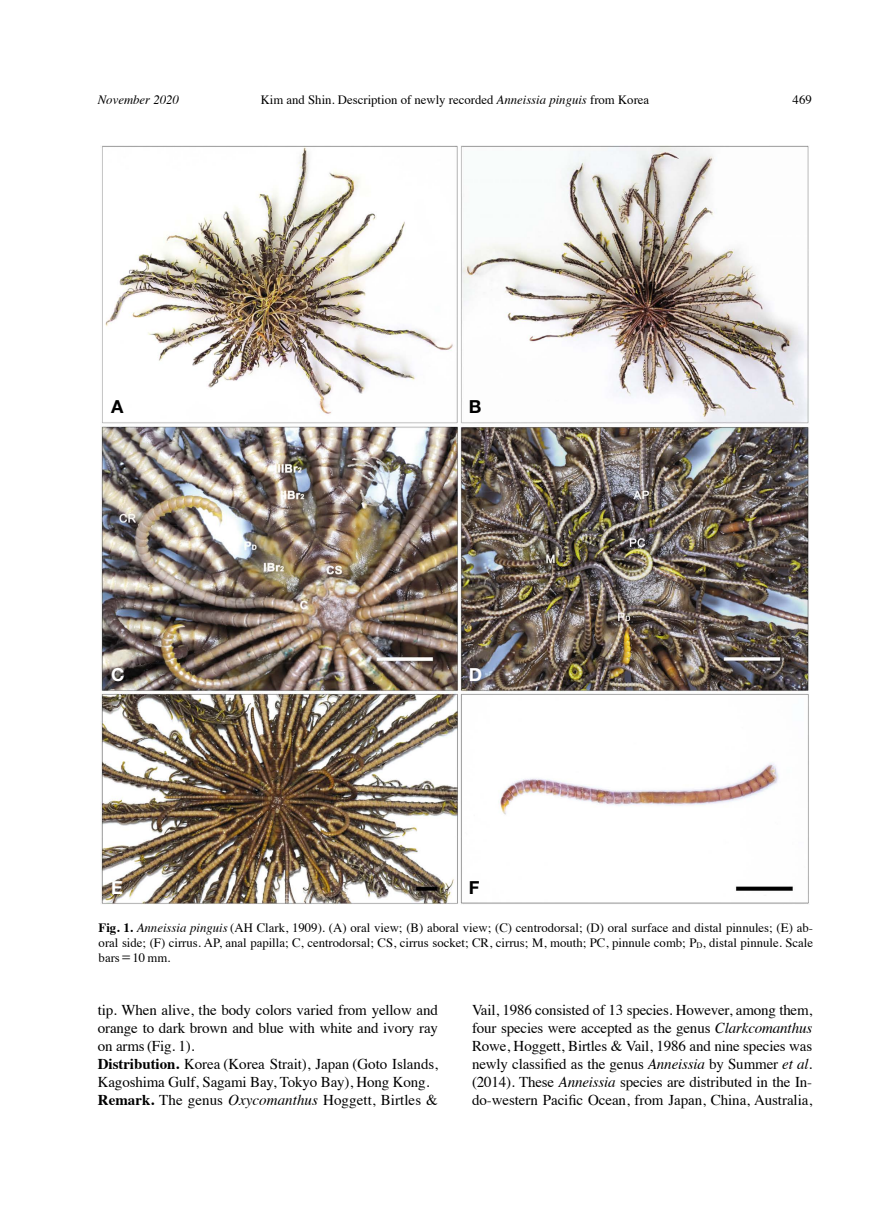
<style>
.page{position:relative;width:893px;height:1212px;background:#fff}
.page>*{position:absolute;margin:0;border:0;box-sizing:border-box;transform-origin:0 0}
.t1{font:700 18px "Helvetica Neue";color:#000}
.t2{font:700 18px "Helvetica Neue";color:#fff}
.t3{font:15px/18.1px "Times";letter-spacing:-.01em;color:#000}
.t4{font:12.75px/15px "Times";color:#000;text-align:justify}
.t5{font:italic 12.75px "Times";color:#000}
.s1{font-style:italic}
.s2{font-weight:700}
.s3{font-family:"Cambria Math"}
</style>
<div class="page">
<img style="left:101px;top:145px;width:708px;height:759px">
<p class="t5" style="left:98px;top:89px;width:83px">November 2020</p>
<p class="t4" style="left:261px;top:91px;width:390px">Kim and Shin. Description of newly recorded <span class="s1">Anneissia pinguis</span> from Korea</p>
<p class="t4" style="left:793px;top:91px;width:21px">469</p>
<p class="t1" style="left:111px;top:395px;width:14px">A</p>
<p class="t1" style="left:469px;top:395px;width:14px">B</p>
<p class="t2" style="left:111px;top:663px;width:15px">C</p>
<p class="t2" style="left:469px;top:663px;width:15px">D</p>
<p class="t2" style="left:111px;top:876px;width:13px">E</p>
<p class="t1" style="left:469px;top:876px;width:12px">F</p>
<p class="t4" style="left:99px;top:919px;width:716px"><span class="s2">Fig. 1.</span> <span class="s1">Anneissia pinguis</span> (AH Clark, 1909). (A) oral view; (B) aboral view; (C) centrodorsal; (D) oral surface and distal pinnules; (E) ab&shy;oral side; (F) cirrus. AP, anal papilla; C, centrodorsal; CS, cirrus socket; CR, cirrus; M, mouth; PC, pinnule comb; P<sub>D</sub>, distal pinnule. Scale bars<span class="s3">=</span>10 mm.</p>
<p class="t3" style="left:98px;top:999px;width:342px">tip. When alive, the body colors varied from yellow and orange to dark brown and blue with white and ivory ray on arms (Fig. 1).<br><span class="s2">Distribution.</span> Korea (Korea Strait), Japan (Goto Islands, Kagoshima Gulf, Sagami Bay, Tokyo Bay), Hong Kong.<br><span class="s2">Remark.</span> The genus <span class="s1">Oxycomanthus</span> Hoggett, Birtles &amp;</p>
<p class="t3" style="left:472px;top:999px;width:342px;text-align:justify">Vail, 1986 consisted of 13 species. However, among them, four species were accepted as the genus <span class="s1">Clarkcomanthus </span>Rowe, Hoggett, Birtles &amp; Vail, 1986 and nine species was newly classified as the genus <span class="s1">Anneissia</span> by Summer <span class="s1">et al. </span>(2014). These <span class="s1">Anneissia</span> species are distributed in the In&shy;do-western Pacific Ocean, from Japan, China, Australia,</p>
</div>
